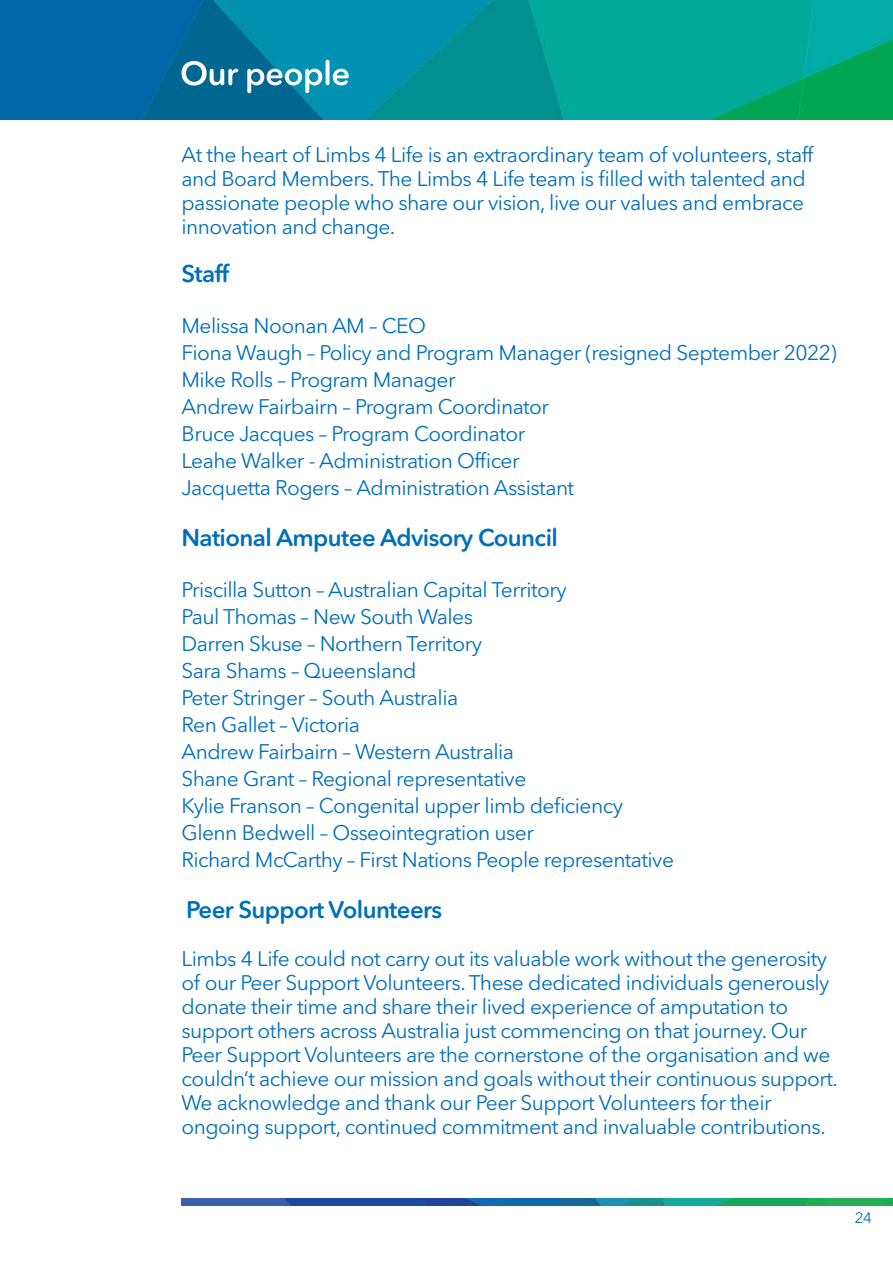
<style>
.page{position:relative;width:893px;height:1263px;background:#fff}
.page>*{position:absolute;margin:0;border:0;box-sizing:border-box;transform-origin:0 0}
.t1{font:600 24px "Avenir Next Rounded Std";letter-spacing:-.025em;color:#006fba}
.t2{font:21px/24px "Avenir Next Rounded Std";letter-spacing:-.025em;color:#006fba}
.t3{font:15px "Avenir Next Rounded Std";color:#006fba}
</style>
<div class="page">
<img style="left:181px;top:1198px;width:712px;height:7px">
<img style="left:0;top:0;width:893px;height:119px">
<svg style="left:182px;top:60px;width:167px;height:33px"></svg>
<p class="t2" style="left:182px;top:143px;width:633px">At the heart of Limbs 4 Life is an extraordinary team of volunteers, staff and Board Members. The Limbs 4 Life team is filled with talented and passionate people who share our vision, live our values and embrace innovation and change.</p>
<p class="t1" style="left:182px;top:259px;width:49px">Staff</p>
<p class="t2" style="left:182px;top:314px;width:246px">Melissa Noonan AM – CEO</p>
<p class="t2" style="left:182px;top:341px;width:657px">Fiona Waugh – Policy and Program Manager (resigned September 2022)</p>
<p class="t2" style="left:182px;top:368px;width:276px">Mike Rolls – Program Manager</p>
<p class="t2" style="left:182px;top:395px;width:369px">Andrew Fairbairn – Program Coordinator</p>
<p class="t2" style="left:182px;top:422px;width:345px">Bruce Jacques – Program Coordinator</p>
<p class="t2" style="left:182px;top:449px;width:340px">Leahe Walker - Administration Officer</p>
<p class="t2" style="left:182px;top:476px;width:394px">Jacquetta Rogers – Administration Assistant</p>
<p class="t1" style="left:182px;top:523px;width:378px">National Amputee Advisory Council</p>
<p class="t2" style="left:182px;top:578px;width:387px">Priscilla Sutton – Australian Capital Territory</p>
<p class="t2" style="left:182px;top:605px;width:293px">Paul Thomas – New South Wales</p>
<p class="t2" style="left:182px;top:632px;width:302px">Darren Skuse – Northern Territory</p>
<p class="t2" style="left:182px;top:659px;width:236px">Sara Shams – Queensland</p>
<p class="t2" style="left:182px;top:686px;width:278px">Peter Stringer – South Australia</p>
<p class="t2" style="left:182px;top:713px;width:180px">Ren Gallet – Victoria</p>
<p class="t2" style="left:182px;top:740px;width:334px">Andrew Fairbairn – Western Australia</p>
<p class="t2" style="left:182px;top:767px;width:346px">Shane Grant – Regional representative</p>
<p class="t2" style="left:182px;top:794px;width:443px">Kylie Franson – Congenital upper limb deficiency</p>
<p class="t2" style="left:182px;top:821px;width:354px">Glenn Bedwell – Osseointegration user</p>
<p class="t2" style="left:182px;top:848px;width:494px">Richard McCarthy – First Nations People representative</p>
<p class="t1" style="left:186px;top:895px;width:257px">Peer Support Volunteers</p>
<p class="t2" style="left:182px;top:947px;width:658px">Limbs 4 Life could not carry out its valuable work without the generosity of our Peer Support Volunteers. These dedicated individuals generously donate their time and share their lived experience of amputation to support others across Australia just commencing on that journey. Our Peer Support Volunteers are the cornerstone of the organisation and we couldn’t achieve our mission and goals without their continuous support.<br>We acknowledge and thank our Peer Support Volunteers for their ongoing support, continued commitment and invaluable contributions.</p>
<p class="t3" style="left:855px;top:1208px;width:19px">24</p>
</div>
